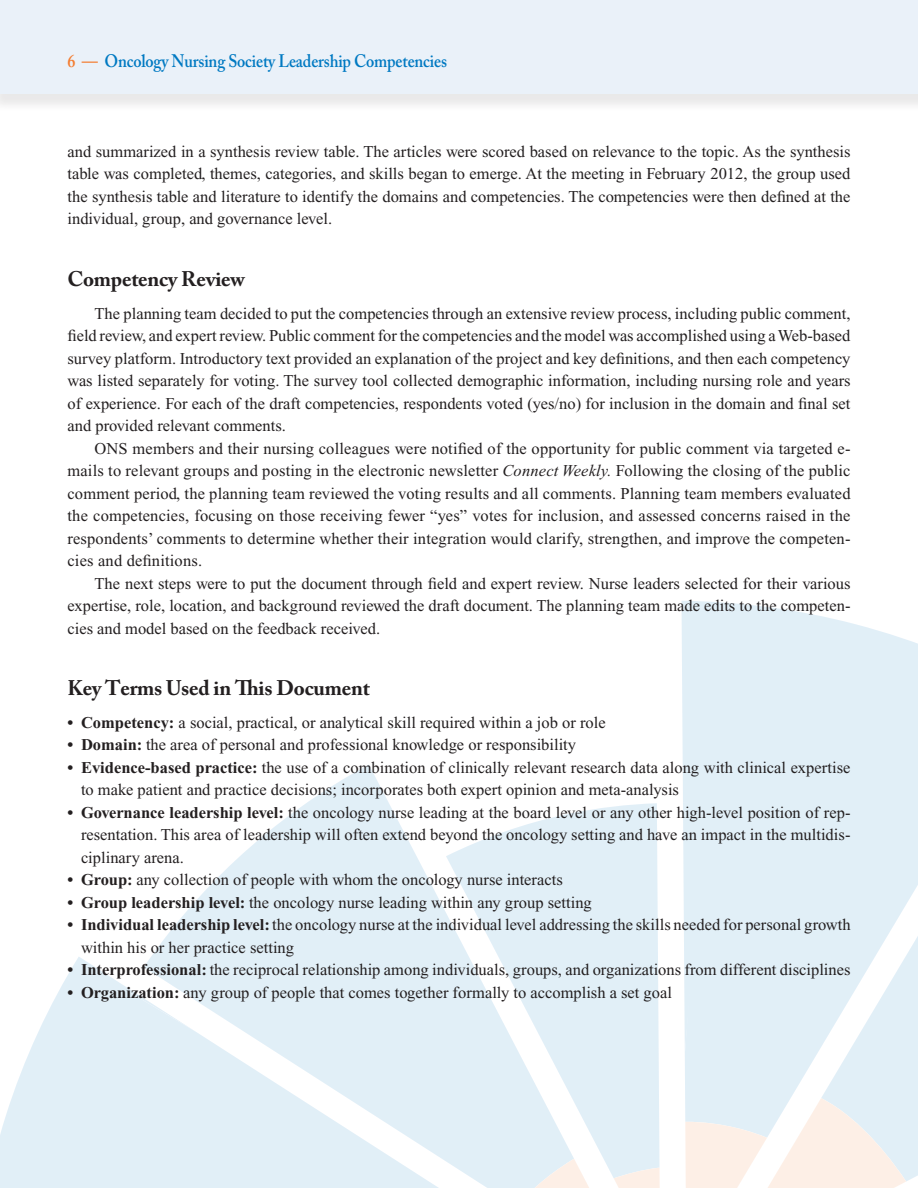
<style>
.page{position:relative;width:918px;height:1188px;background:#fff}
.page>*{position:absolute;margin:0;border:0;box-sizing:border-box;transform-origin:0 0}
.head1dany{font:700 21px "Adobe Caslon Pro";letter-spacing:-.01em;color:#231f20}
.t1{font:600 18px "Adobe Caslon Pro";letter-spacing:-.01em;color:#0079c2;scale:.9 1}
.text{font:16.5px/22.5px "Times New Roman";color:#231f20;text-align:justify}
.s1{color:#f47d31}
.s2{font-style:italic}
.s3{font-weight:700}
</style>
<div class="page">
<div style="left:0;top:0;width:918px;height:113px;background:#231f20;opacity:.1"></div>
<div style="left:0;top:0;width:918px;height:94px;background:#eaf1f9"></div>
<svg style="left:0;top:957px;width:144px;height:231px;fill:#e1eff7"></svg>
<svg style="left:144px;top:765px;width:373px;height:423px;fill:#e1eff7"></svg>
<svg style="left:128px;top:989px;width:69px;height:43px"></svg>
<div style="left:681px;top:601px;width:140px;height:497px;background:#e1eff7"></div>
<svg style="left:821px;top:616px;width:97px;height:482px;background:#e4f1f8"></svg>
<svg style="left:446px;top:803px;width:214px;height:375px;fill:#e1eff7"></svg>
<div style="left:683px;top:798px;width:24px;height:256px;background:#e1eff7"></div>
<svg style="left:685px;top:1098px;width:233px;height:90px;background:#f4f1ee"></svg>
<svg style="left:517px;top:1159px;width:143px;height:29px"></svg>
<p class="t1" style="left:68px;top:50px;width:423px"><span class="s1">6 —</span> Oncology Nursing Society Leadership Competencies</p>
<p class="text" style="left:68px;top:140px;width:785px">and summarized in a synthesis review table. The articles were scored based on relevance to the topic. As the synthesis table was completed, themes, categories, and skills began to emerge. At the meeting in February 2012, the group used the synthesis table and literature to identify the domains and competencies. The competencies were then defined at the individual, group, and governance level.</p>
<p class="head1dany" style="left:68px;top:266px;width:179px">Competency Review</p>
<p class="text" style="left:68px;top:302px;width:785px;text-indent:27px">The planning team decided to put the competencies through an extensive review process, including public comment, field review, and expert review. Public comment for the competencies and the model was accomplished using a Web-based survey platform. Introductory text provided an explanation of the project and key definitions, and then each competency was listed separately for voting. The survey tool collected demographic information, including nursing role and years of experience. For each of the draft competencies, respondents voted (yes/no) for inclusion in the domain and final set and provided relevant comments.</p>
<p class="text" style="left:68px;top:437px;width:785px;text-indent:27px">ONS members and their nursing colleagues were notified of the opportunity for public comment via targeted e&shy;mails to relevant groups and posting in the electronic newsletter <span class="s2">Connect Weekly.</span> Following the closing of the public comment period, the planning team reviewed the voting results and all comments. Planning team members evaluated the competencies, focusing on those receiving fewer “yes” votes for inclusion, and assessed concerns raised in the respondents’ comments to determine whether their integration would clarify, strengthen, and improve the competen‑ cies and definitions.</p>
<p class="text" style="left:68px;top:572px;width:785px;text-indent:27px">The next steps were to put the document through field and expert review. Nurse leaders selected for their various expertise, role, location, and background reviewed the draft document. The planning team made edits to the competen‑ cies and model based on the feedback received.</p>
<p class="head1dany" style="left:68px;top:675px;width:304px">Key Terms Used in This Document</p>
<p class="text" style="left:68px;top:711px;width:540px"><span class="s3">• Competency:</span> a social, practical, or analytical skill required within a job or role</p>
<p class="text" style="left:68px;top:734px;width:510px"><span class="s3">• Domain:</span> the area of personal and professional knowledge or responsibility</p>
<p class="text" style="left:81px;top:756px;width:771px;text-indent:-14px"><span class="s3">• Evidence-based practice:</span> the use of a combination of clinically relevant research data along with clinical expertise to make patient and practice decisions; incorporates both expert opinion and meta-analysis</p>
<p class="text" style="left:81px;top:801px;width:771px;text-indent:-14px"><span class="s3">• Governance leadership level:</span> the oncology nurse leading at the board level or any other high-level position of rep‑ resentation. This area of leadership will often extend beyond the oncology setting and have an impact in the multidis‑ ciplinary arena.</p>
<p class="text" style="left:68px;top:869px;width:497px"><span class="s3">• Group:</span> any collection of people with whom the oncology nurse interacts</p>
<p class="text" style="left:68px;top:891px;width:526px"><span class="s3">• Group leadership level:</span> the oncology nurse leading within any group setting</p>
<p class="text" style="left:81px;top:914px;width:771px;text-indent:-14px"><span class="s3">• Individual leadership level:</span> the oncology nurse at the individual level addressing the skills needed for personal growth within his or her practice setting</p>
<p class="text" style="left:68px;top:959px;width:785px"><span class="s3">• Interprofessional:</span> the reciprocal relationship among individuals, groups, and organizations from different disciplines</p>
<p class="text" style="left:68px;top:981px;width:606px"><span class="s3">• Organization:</span> any group of people that comes together formally to accomplish a set goal</p>
</div>
